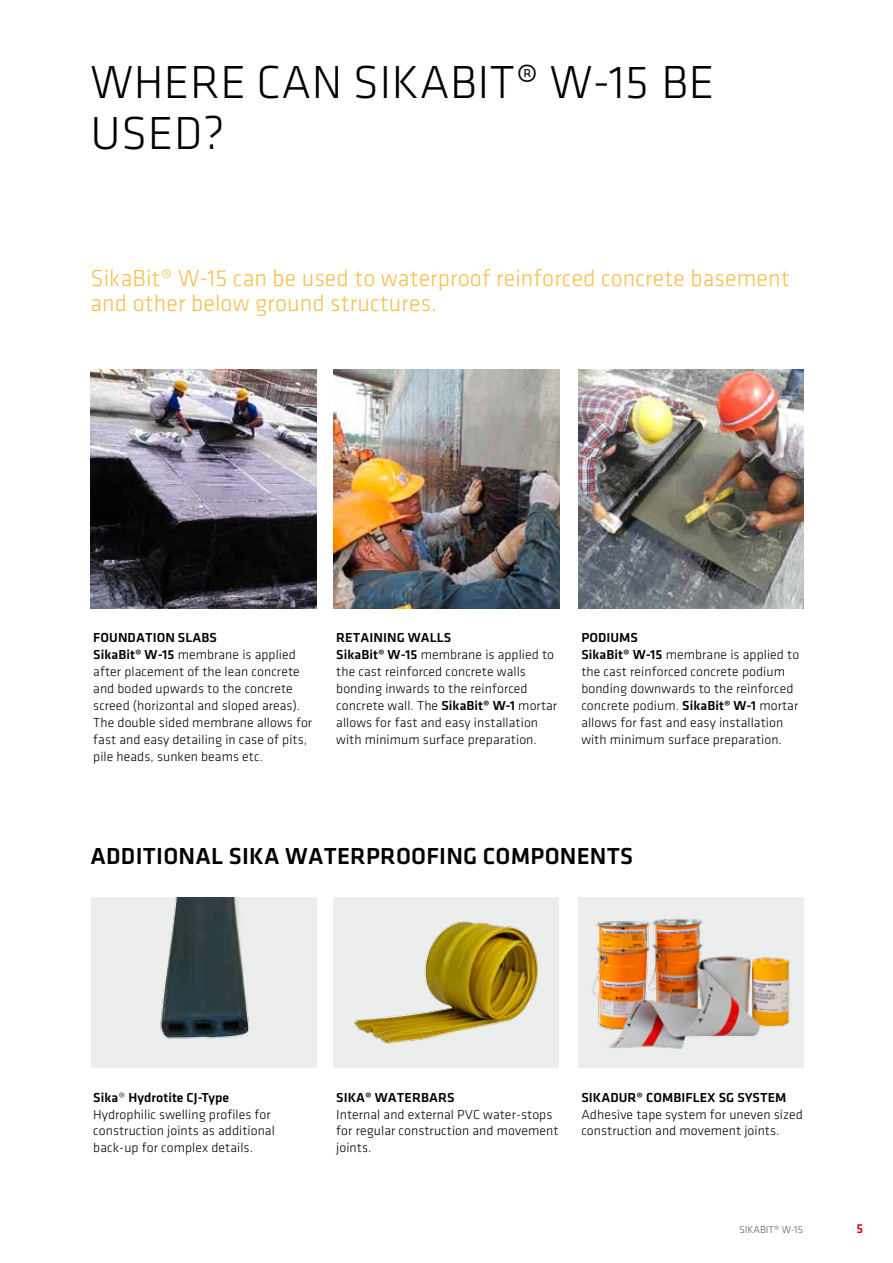
<style>
.page{position:relative;width:893px;height:1263px;background:#fff}
.page>*{position:absolute;margin:0;border:0;box-sizing:border-box;transform-origin:0 0}
.t1{font:300 48px/51px "Klavika";letter-spacing:.01em;color:#000}
.t2{font:300 24px/25.5px "Klavika";letter-spacing:.005em;color:#fabe4c}
.t3{font:500 24px "Klavika";letter-spacing:.01em;color:#000}
.t4{font:300 13.5px/17px "Klavika";letter-spacing:.005em;color:#000}
.t5{font:500 13.5px "Klavika";letter-spacing:.005em;color:#000}
.t6{font:500 13.5px "Klavika";color:#e2001a}
.t7{font:300 10.5px "Klavika";color:#58585a}
.s1{font-weight:500}
</style>
<div class="page">
<img style="left:91px;top:370px;width:225px;height:238px">
<img style="left:333px;top:370px;width:226px;height:238px">
<img style="left:579px;top:370px;width:225px;height:238px">
<div style="left:91px;top:897px;width:225px;height:170px;background:#eceded"></div>
<div style="left:333px;top:897px;width:226px;height:170px;background:#eceded"></div>
<img style="left:354px;top:921px;width:184px;height:123px">
<div style="left:579px;top:897px;width:225px;height:170px;background:#eceded"></div>
<img style="left:591px;top:918px;width:199px;height:131px">
<img style="left:160px;top:897px;width:90px;height:142px">
<h1 class="t1" style="left:91px;top:56px;width:625px">WHERE CAN SIKABIT® W-15 BE<br>USED?</h1>
<h2 class="t2" style="left:91px;top:265px;width:701px">SikaBit® W-15 can be used to waterproof reinforced concrete basement and other below ground structures.</h2>
<p class="t4" style="left:93px;top:629px;width:221px"><span class="s1">FOUNDATION SLABS<br>SikaBit® W-15</span> membrane is applied after placement of the lean concrete and boded upwards to the concrete screed (horizontal and sloped areas).<br>The double sided membrane allows for fast and easy detailing in case of pits, pile heads, sunken beams etc.</p>
<p class="t4" style="left:336px;top:629px;width:222px"><span class="s1">RETAINING WALLS<br>SikaBit® W-15</span> membrane is applied to the cast reinforced concrete walls bonding inwards to the reinforced concrete wall. The <span class="s1">SikaBit® W-1</span> mortar allows for fast and easy installation with minimum surface preparation.</p>
<p class="t4" style="left:581px;top:629px;width:219px"><span class="s1">PODIUMS<br>SikaBit® W-15</span> membrane is applied to the cast reinforced concrete podium bonding downwards to the reinforced concrete podium. <span class="s1">SikaBit® W-1</span> mortar allows for fast and easy installation with minimum surface preparation.</p>
<h2 class="t3" style="left:91px;top:840px;width:544px">ADDITIONAL SIKA WATERPROOFING COMPONENTS</h2>
<p class="t4" style="left:93px;top:1088px;width:183px"><span class="s1">Sika</span>® <span class="s1">Hydrotite CJ-Type<br></span>Hydrophilic swelling profiles for construction joints as additional back-up for complex details.</p>
<p class="t5" style="left:336px;top:1088px;width:120px">SIKA® WATERBARS</p>
<p class="t4" style="left:336px;top:1105px;width:224px">Internal and external PVC water-stops for regular construction and movement joints.</p>
<p class="t5" style="left:581px;top:1088px;width:207px">SIKADUR® COMBIFLEX SG SYSTEM</p>
<p class="t4" style="left:581px;top:1105px;width:223px">Adhesive tape system for uneven sized construction and movement joints.</p>
<p class="t7" style="left:739px;top:1223px;width:65px">SIKABIT® W-15</p>
<p class="t6" style="left:856px;top:1219px;width:8px">5</p>
</div>
